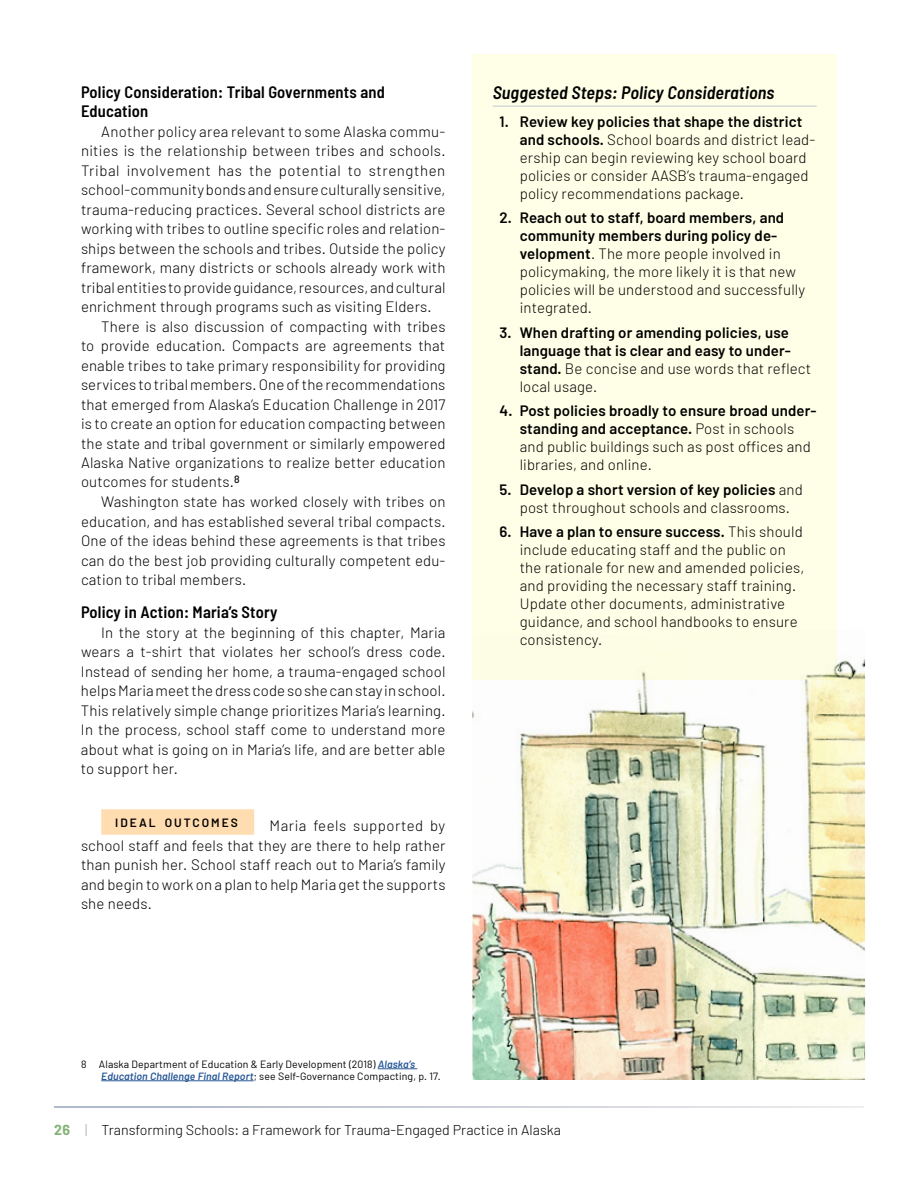
<style>
.page{position:relative;width:918px;height:1188px;background:#fff}
.page>*{position:absolute;margin:0;border:0;box-sizing:border-box;transform-origin:0 0}
.t1{font:italic 600 semi-condensed 18px "Barlow";letter-spacing:.01em;color:#000}
.t2{font:600 semi-condensed 16.5px/19.5px "Barlow";letter-spacing:.01em;color:#000}
.t3{font:300 15px/19.5px "Barlow";letter-spacing:.01em;color:#000;text-align:justify}
.t4{font:600 15px/18px "Barlow";letter-spacing:.01em;color:#000}
.t5{font:300 14.25px "Barlow";color:#000}
.t6{font:600 12px "Barlow";letter-spacing:.17em;color:#000}
.t7{font:10.5px/12px "Barlow";letter-spacing:.01em;color:#000}
.s1{font-weight:600}
.s2{font-weight:300}
.s3{font-weight:600;font-style:italic;color:#285897}
.s4{font-weight:700;color:#84b377}
.s5{color:#a3a5a5}
</style>
<div class="page">
<div style="left:472px;top:54px;width:365px;height:625px;background:#ffffe8"></div>
<div style="left:101px;top:809px;width:153px;height:26px;background:#ffddb0"></div>
<hr style="left:493px;top:106px;width:324px;height:1px;background:#bec7ce">
<hr style="left:378px;top:1069px;width:39px;height:1px;background:#285897">
<hr style="left:101px;top:1081px;width:153px;height:1px;background:#285897">
<img style="left:472px;top:659px;width:393px;height:421px">
<p class="t2" style="left:81px;top:81px;width:305px">Policy Consideration: Tribal Governments and<br>Education</p>
<p class="t3" style="left:81px;top:121px;width:366px;text-indent:20px">Another policy area relevant to some Alaska commu&shy;nities is the relationship between tribes and schools.<br>Tribal involvement has the potential to strengthen school-community bonds and ensure culturally sensitive, trauma-reducing practices. Several school districts are working with tribes to outline specific roles and relation&shy;ships between the schools and tribes. Outside the policy framework, many districts or schools already work with tribal entities to provide guidance, resources, and cultural enrichment through programs such as visiting Elders.</p>
<p class="t3" style="left:81px;top:316px;width:366px;text-indent:20px">There is also discussion of compacting with tribes to provide education. Compacts are agreements that enable tribes to take primary responsibility for providing services to tribal members. One of the recommendations that emerged from Alaska’s Education Challenge in 2017 is to create an option for education compacting between the state and tribal government or similarly empowered Alaska Native organizations to realize better education outcomes for students.<sup>8</sup></p>
<p class="t3" style="left:81px;top:491px;width:366px;text-indent:20px">Washington state has worked closely with tribes on education, and has established several tribal compacts.<br>One of the ideas behind these agreements is that tribes can do the best job providing culturally competent edu&shy;cation to tribal members.</p>
<p class="t2" style="left:81px;top:602px;width:198px">Policy in Action: Maria’s Story</p>
<p class="t3" style="left:81px;top:622px;width:366px;text-indent:20px">In the story at the beginning of this chapter, Maria wears a t-shirt that violates her school’s dress code.<br>Instead of sending her home, a trauma-engaged school helps Maria meet the dress code so she can stay in school.<br>This relatively simple change prioritizes Maria’s learning.<br>In the process, school staff come to understand more about what is going on in Maria’s life, and are better able to support her.</p>
<p class="t6" style="left:115px;top:815px;width:124px">IDEAL OUTCOMES</p>
<p class="t3" style="left:81px;top:815px;width:366px;text-indent:189px">Maria feels supported by school staff and feels that they are there to help rather than punish her. School staff reach out to Maria’s family and begin to work on a plan to help Maria get the supports she needs.</p>
<p class="t1" style="left:493px;top:81px;width:283px">Suggested Steps: Policy Considerations</p>
<p class="t3" style="left:520px;top:112px;width:297px;line-height:18px;text-align:left;text-indent:-20px"><span class="s1">1. Review key policies that shape the district and schools.</span> School boards and district lead&shy;ership can begin reviewing key school board policies or consider AASB’s trauma-engaged policy recommendations package.</p>
<p class="t3" style="left:520px;top:209px;width:287px;line-height:18px;text-align:left;text-indent:-20px"><span class="s1">2. Reach out to staff, board members, and community members during policy de&shy;velopment</span>. The more people involved in policymaking, the more likely it is that new policies will be understood and successfully integrated.</p>
<p class="t4" style="left:520px;top:323px;width:293px;text-indent:-20px">3. When drafting or amending policies, use language that is clear and easy to under&shy;stand. <span class="s2">Be concise and use words that reflect local usage.</span></p>
<p class="t3" style="left:520px;top:402px;width:298px;line-height:18px;text-align:left;text-indent:-20px"><span class="s1">4. Post policies broadly to ensure broad under&shy;standing and acceptance.</span> Post in schools and public buildings such as post offices and libraries, and online.</p>
<p class="t3" style="left:500px;top:480px;width:305px;line-height:18px;text-align:center"><span class="s1">5. Develop a short version of key policies</span> and post throughout schools and classrooms.</p>
<p class="t3" style="left:520px;top:523px;width:286px;line-height:18px;text-align:left;text-indent:-20px"><span class="s1">6. Have a plan to ensure success.</span> This should include educating staff and the public on the rationale for new and amended policies,</p>
<p class="t3" style="left:520px;top:577px;width:280px;line-height:18px;text-align:left">and providing the necessary staff training.<br>Update other documents, administrative guidance, and school handbooks to ensure consistency.</p>
<p class="t7" style="left:101px;top:1058px;width:341px;text-indent:-20px">8 Alaska Department of Education &amp; Early Development (2018) <span class="s3">Alaska’s<br>Education Challenge Final Report</span>; see Self-Governance Compacting, p. 17.</p>
<p class="t5" style="left:54px;top:1121px;width:508px"><span class="s4">26</span> <span class="s5">|</span> Transforming Schools: a Framework for Trauma-Engaged Practice in Alaska</p>
</div>
